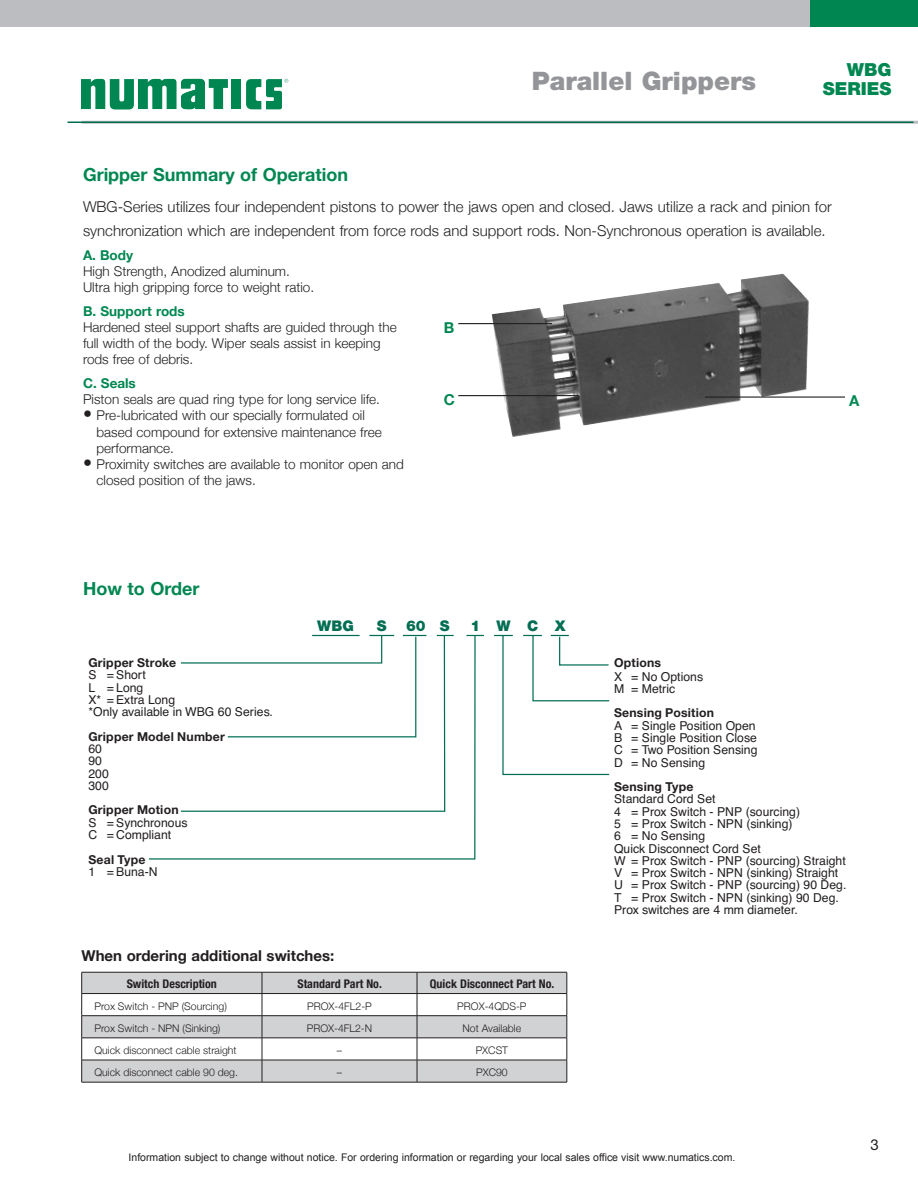
<style>
.page{position:relative;width:918px;height:1188px;background:#fff}
.page>*{position:absolute;margin:0;border:0;box-sizing:border-box;transform-origin:0 0}
.t1{font:900 25.5px "Helvetica Neue";color:#939598}
.t2{font:700 18px "Helvetica Neue";color:#008751}
.t3{font:900 18px "Helvetica Neue";color:#008751}
.t4{font:300 15px/24px "Helvetica Neue";color:#231f20}
.t5{font:700 15px "Helvetica Neue";color:#231f20}
.t6{font:700 15px "Helvetica Neue";color:#008751}
.t7{font:15px "Helvetica Neue";color:#231f20}
.t8{font:900 14.7px "Helvetica Neue";letter-spacing:.56em;color:#006e53}
.t9{font:300 13.5px/16.2px "Helvetica Neue";color:#231f20}
.t10{font:700 13.5px "Helvetica Neue";color:#008751}
.t11{font:12.3px/12.3px "Helvetica";color:#231f20}
.t12{font:700 12.3px "Helvetica Neue";letter-spacing:.015em;color:#231f20}
.t13{font:700 condensed 12px "Helvetica Neue";color:#231f20}
.t14{font:300 10.5px "Helvetica Neue";color:#231f20}
.t15{font:10.5px "Arial";color:#231f20}
.s1{font-size:18px}
</style>
<div class="page">
<div style="left:232px;top:79px;width:9px;height:30px;background:#008751"></div>
<svg style="left:246px;top:79px;width:42px;height:30px"></svg>
<svg style="left:81px;top:79px;width:147px;height:31px"></svg>
<hr style="left:82px;top:121px;width:836px;height:3px;background:#bcbdc0">
<div style="left:808px;top:0;width:110px;height:27px;background:#008751"></div>
<div style="left:0;top:0;width:810px;height:27px;background:#bcbdc0"></div>
<hr style="left:68px;top:122px;width:846px;height:1px;background:#006e53">
<img style="left:492px;top:274px;width:317px;height:163px">
<hr style="left:458px;top:323px;width:94px;height:1px;background:#231f20">
<hr style="left:458px;top:395px;width:121px;height:1px;background:#231f20">
<hr style="left:705px;top:396px;width:140px;height:2px;background:#231f20">
<svg style="left:148px;top:634px;width:462px;height:226px"></svg>
<svg style="left:82px;top:973px;width:485px;height:109px;fill:#d1d2d4"></svg>
<hr style="left:82px;top:972px;width:180px;height:1px;background:#231f20">
<hr style="left:262px;top:972px;width:155px;height:1px;background:#231f20">
<hr style="left:417px;top:972px;width:150px;height:1px;background:#231f20">
<hr style="left:82px;top:993px;width:180px;height:1px;background:#231f20">
<hr style="left:262px;top:993px;width:155px;height:1px;background:#231f20">
<hr style="left:417px;top:993px;width:150px;height:1px;background:#231f20">
<hr style="left:82px;top:1015px;width:180px;height:1px;background:#231f20">
<hr style="left:262px;top:1015px;width:155px;height:1px;background:#231f20">
<hr style="left:417px;top:1015px;width:150px;height:1px;background:#231f20">
<hr style="left:82px;top:1038px;width:180px;height:1px;background:#231f20">
<hr style="left:262px;top:1038px;width:155px;height:1px;background:#231f20">
<hr style="left:417px;top:1038px;width:150px;height:1px;background:#231f20">
<hr style="left:82px;top:1060px;width:180px;height:1px;background:#231f20">
<svg style="left:81px;top:972px;width:1px;height:110px"></svg>
<hr style="left:262px;top:1060px;width:155px;height:1px;background:#231f20">
<svg style="left:262px;top:972px;width:1px;height:110px"></svg>
<hr style="left:417px;top:1060px;width:150px;height:1px;background:#231f20">
<svg style="left:417px;top:972px;width:1px;height:110px"></svg>
<svg style="left:567px;top:972px;width:1px;height:110px"></svg>
<hr style="left:82px;top:1082px;width:180px;height:1px;background:#231f20">
<hr style="left:262px;top:1082px;width:155px;height:1px;background:#231f20">
<hr style="left:417px;top:1082px;width:150px;height:1px;background:#231f20">
<h2 class="t3" style="left:847px;top:58px;width:46px">WBG</h2>
<h1 class="t1" style="left:532px;top:66px;width:226px">Parallel Grippers</h1>
<h2 class="t3" style="left:823px;top:78px;width:70px">SERIES</h2>
<h2 class="t2" style="left:83px;top:161px;width:267px">Gripper Summary of Operation</h2>
<p class="t4" style="left:83px;top:193px;width:750px">WBG-Series utilizes four independent pistons to power the jaws open and closed. Jaws utilize a rack and pinion for synchronization which are independent from force rods and support rods. Non-Synchronous operation is available.</p>
<p class="t10" style="left:83px;top:244px;width:52px">A. Body</p>
<p class="t9" style="left:83px;top:262px;width:233px">High Strength, Anodized aluminum.<br>Ultra high gripping force to weight ratio.</p>
<p class="t10" style="left:83px;top:300px;width:103px">B. Support rods</p>
<p class="t9" style="left:83px;top:318px;width:315px">Hardened steel support shafts are guided through the full width of the body. Wiper seals assist in keeping rods free of debris.</p>
<p class="t10" style="left:83px;top:372px;width:54px">C. Seals</p>
<p class="t9" style="left:83px;top:390px;width:298px">Piston seals are quad ring type for long service life.</p>
<p class="t9" style="left:97px;top:406px;width:287px;text-indent:-14px"><span class="s1">•</span> Pre-lubricated with our specially formulated oil based compound for extensive maintenance free performance.</p>
<p class="t9" style="left:97px;top:455px;width:309px;text-indent:-14px"><span class="s1">•</span> Proximity switches are available to monitor open and closed position of the jaws.</p>
<p class="t6" style="left:444px;top:316px;width:12px">B</p>
<p class="t6" style="left:444px;top:388px;width:13px">C</p>
<p class="t6" style="left:849px;top:389px;width:12px">A</p>
<h2 class="t2" style="left:83px;top:575px;width:118px">How to Order</h2>
<p class="t12" style="left:88px;top:653px;width:89px">Gripper Stroke</p>
<p class="t11" style="left:88px;top:669px;width:186px">S = Short<br>L = Long<br>X* = Extra Long<br>*Only available in WBG 60 Series.</p>
<p class="t11" style="left:88px;top:743px;width:22px">60<br>90<br>200<br>300</p>
<p class="t11" style="left:88px;top:817px;width:101px">S = Synchronous<br>C = Compliant</p>
<p class="t11" style="left:88px;top:866px;width:71px">1 = Buna-N</p>
<p class="t12" style="left:88px;top:727px;width:138px">Gripper Model Number</p>
<p class="t12" style="left:88px;top:800px;width:92px">Gripper Motion</p>
<p class="t12" style="left:88px;top:850px;width:59px">Seal Type</p>
<p class="t8" style="left:317px;top:617px;width:38px">WBG</p>
<p class="t8" style="left:377px;top:617px;width:11px">S</p>
<p class="t8" style="left:406px;top:617px;width:45px">60 S</p>
<p class="t8" style="left:471px;top:617px;width:97px">1WCX</p>
<p class="t5" style="left:82px;top:944px;width:254px">When ordering additional switches:</p>
<p class="t13" style="left:127px;top:976px;width:92px">Switch Description</p>
<p class="t13" style="left:298px;top:976px;width:86px">Standard Part No.</p>
<p class="t13" style="left:430px;top:976px;width:126px">Quick Disconnect Part No.</p>
<p class="t14" style="left:94px;top:997px;width:134px">Prox Switch - PNP (Sourcing)</p>
<p class="t14" style="left:307px;top:997px;width:66px">PROX-4FL2-P</p>
<p class="t14" style="left:457px;top:997px;width:71px">PROX-4QDS-P</p>
<p class="t14" style="left:94px;top:1020px;width:128px">Prox Switch - NPN (Sinking)</p>
<p class="t14" style="left:307px;top:1020px;width:67px">PROX-4FL2-N</p>
<p class="t14" style="left:463px;top:1020px;width:60px">Not Available</p>
<p class="t14" style="left:94px;top:1042px;width:144px">Quick disconnect cable straight</p>
<p class="t14" style="left:337px;top:1042px;width:7px">–</p>
<p class="t14" style="left:476px;top:1042px;width:34px">PXCST</p>
<p class="t14" style="left:94px;top:1064px;width:145px">Quick disconnect cable 90 deg.</p>
<p class="t14" style="left:337px;top:1064px;width:7px">–</p>
<p class="t14" style="left:476px;top:1064px;width:33px">PXC90</p>
<p class="t12" style="left:614px;top:653px;width:48px">Options</p>
<p class="t12" style="left:614px;top:703px;width:101px">Sensing Position</p>
<p class="t11" style="left:614px;top:670px;width:91px">X = No Options<br>M = Metric</p>
<p class="t11" style="left:614px;top:720px;width:145px">A = Single Position Open<br>B = Single Position Close<br>C = Two Position Sensing<br>D = No Sensing</p>
<p class="t11" style="left:614px;top:793px;width:234px">Standard Cord Set<br>4 = Prox Switch - PNP (sourcing)<br>5 = Prox Switch - NPN (sinking)<br>6 = No Sensing<br>Quick Disconnect Cord Set<br>W = Prox Switch - PNP (sourcing) Straight<br>V = Prox Switch - NPN (sinking) Straight<br>U = Prox Switch - PNP (sourcing) 90 Deg.<br>T = Prox Switch - NPN (sinking) 90 Deg.<br>Prox switches are 4 mm diameter.</p>
<p class="t12" style="left:614px;top:777px;width:81px">Sensing Type</p>
<p class="t15" style="left:129px;top:1151px;width:608px">Information subject to change without notice. For ordering information or regarding your local sales office visit www.numatics.com.</p>
<p class="t7" style="left:871px;top:1136px;width:10px">3</p>
</div>
